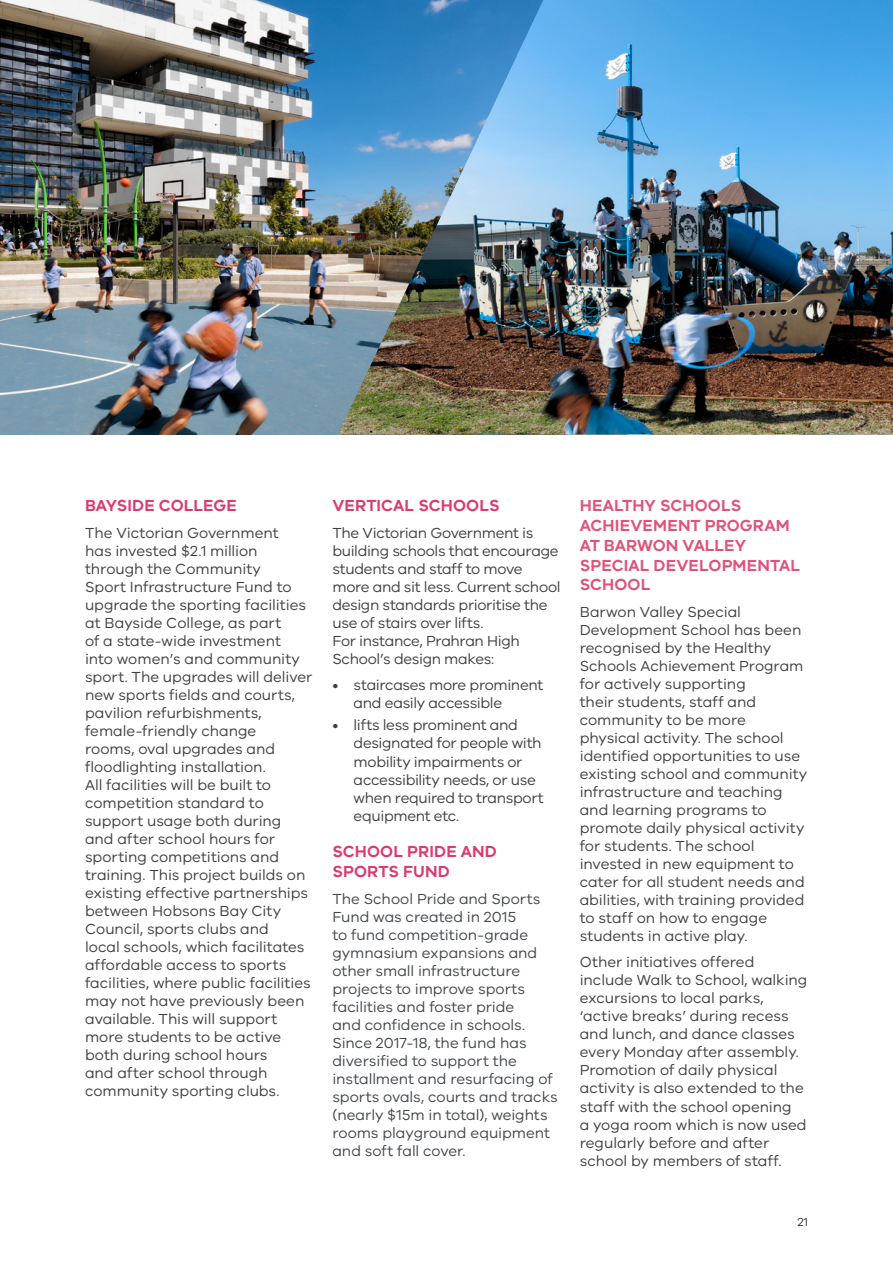
<style>
.page{position:relative;width:893px;height:1263px;background:#fff}
.page>*{position:absolute;margin:0;border:0;box-sizing:border-box;transform-origin:0 0}
.t1{font:600 16.5px/19.8px "VIC";letter-spacing:.005em;color:#df527c}
.t2{font:600 16.5px/19.8px "VIC";letter-spacing:.005em;color:#dc3972}
.t3{font:15px/18px "VIC";letter-spacing:-.005em;color:#414042}
.t4{font:15px/18px "VIC";letter-spacing:-.005em;color:#434750}
.t5{font:15px/18px "VIC";letter-spacing:-.025em;color:#414042}
.t6{font:12px "VIC";color:#343741}
</style>
<div class="page">
<img style="left:0;top:0;width:338px;height:434px">
<img style="left:338px;top:0;width:555px;height:434px">
<p class="t2" style="left:85px;top:495px;width:153px">BAYSIDE COLLEGE</p>
<p class="t3" style="left:85px;top:523px;width:229px">The Victorian Government<br>has invested $2.1 million through the Community<br>Sport Infrastructure Fund to upgrade the sporting facilities at Bayside College, as part<br>of a state-wide investment into women’s and community sport. The upgrades will deliver new sports fields and courts, pavilion refurbishments, female-friendly change<br>rooms, oval upgrades and floodlighting installation.<br>All facilities will be built to competition standard to support usage both during and after school hours for sporting competitions and training. This project builds on existing effective partnerships between Hobsons Bay City<br>Council, sports clubs and<br>local schools, which facilitates affordable access to sports facilities, where public facilities may not have previously been available. This will support more students to be active both during school hours<br>and after school through community sporting clubs.</p>
<p class="t2" style="left:332px;top:495px;width:169px">VERTICAL SCHOOLS</p>
<p class="t5" style="left:332px;top:523px;width:230px">The Victorian Government is building schools that encourage students and staff to move more and sit less. Current school design standards prioritise the use of stairs over lifts.<br>For instance, Prahran High<br>School’s design makes:</p>
<p class="t5" style="left:354px;top:676px;width:191px;text-indent:-21px">• staircases more prominent and easily accessible</p>
<p class="t3" style="left:354px;top:716px;width:192px;text-indent:-21px">• lifts less prominent and designated for people with mobility impairments or accessibility needs, or use when required to transport equipment etc.</p>
<p class="t2" style="left:332px;top:841px;width:166px">SCHOOL PRIDE AND<br>SPORTS FUND</p>
<p class="t4" style="left:332px;top:889px;width:227px">The School Pride and Sports<br>Fund was created in 2015<br>to fund competition-grade gymnasium expansions and other small infrastructure projects to improve sports facilities and foster pride<br>and confidence in schools.<br>Since 2017-18, the fund has diversified to support the installment and resurfacing of sports ovals, courts and tracks (nearly $15m in total), weights rooms playground equipment and soft fall cover.</p>
<p class="t1" style="left:580px;top:495px;width:222px">HEALTHY SCHOOLS<br>ACHIEVEMENT PROGRAM<br>AT BARWON VALLEY<br>SPECIAL DEVELOPMENTAL<br>SCHOOL</p>
<p class="t3" style="left:580px;top:602px;width:229px">Barwon Valley Special<br>Development School has been recognised by the Healthy<br>Schools Achievement Program for actively supporting<br>their students, staff and community to be more physical activity. The school identified opportunities to use existing school and community infrastructure and teaching and learning programs to promote daily physical activity for students. The school invested in new equipment to cater for all student needs and abilities, with training provided to staff on how to engage students in active play.</p>
<p class="t3" style="left:580px;top:953px;width:229px">Other initiatives offered include Walk to School, walking excursions to local parks, ‘active breaks’ during recess and lunch, and dance classes every Monday after assembly.<br>Promotion of daily physical activity is also extended to the staff with the school opening<br>a yoga room which is now used regularly before and after school by members of staff.</p>
<p class="t6" style="left:797px;top:1215px;width:12px">21</p>
</div>
